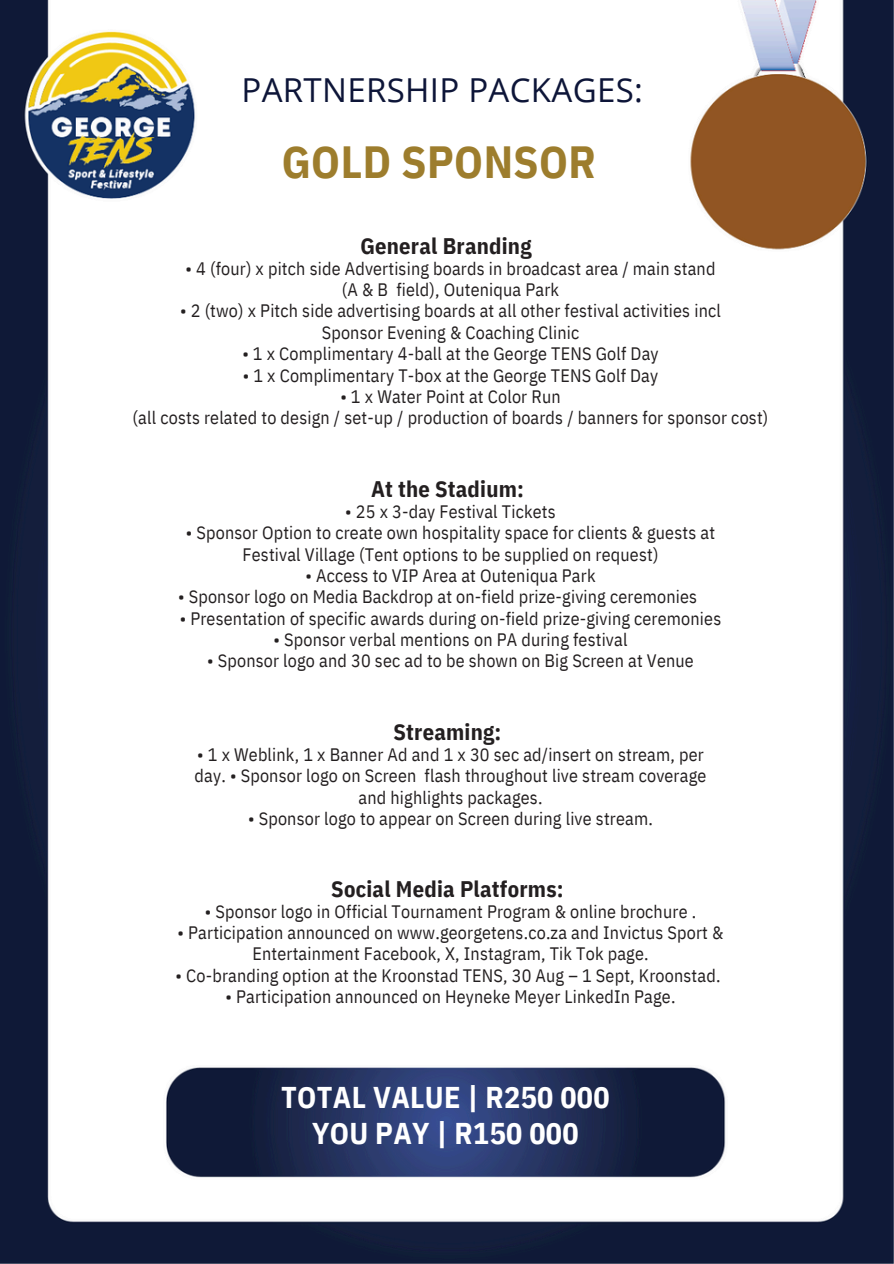
<style>
.page{position:relative;width:894px;height:1264px;background:#fff}
.page>*{position:absolute;margin:0;border:0;box-sizing:border-box;transform-origin:0 0}
.t1{font:700 45px "IBM Plex Sans Cond";letter-spacing:.01em;color:#9d7d2d}
.t2{font:33px "Open Sans";letter-spacing:.01em;color:#0d1538}
.t3{font:700 30px/36px "IBM Plex Sans Cond";letter-spacing:.01em;color:#fff;text-align:center}
.t4{font:700 22.5px "IBM Plex Sans Cond";letter-spacing:.01em;color:#231f20}
.t5{font:18px/21.3px "IBM Plex Sans Cond";letter-spacing:.01em;color:#231f20;text-align:center}
</style>
<div class="page">
<img style="left:0;top:0;width:893px;height:1263px">
<p class="t2" style="left:241px;top:66px;width:402px">PARTNERSHIP PACKAGES:</p>
<p class="t1" style="left:282px;top:131px;width:315px">GOLD SPONSOR</p>
<h4 class="t4" style="left:360px;top:231px;width:172px">General Branding</h4>
<p class="t5" style="left:185px;top:257px;width:531px">• 4 (four) x pitch side Advertising boards in broadcast area / main stand</p>
<p class="t5" style="left:342px;top:278px;width:219px">(A &amp; B field), Outeniqua Park</p>
<h4 class="t5" style="left:180px;top:300px;width:542px">• 2 (two) x Pitch side advertising boards at all other festival activities incl</h4>
<p class="t5" style="left:321px;top:321px;width:259px">Sponsor Evening &amp; Coaching Clinic</p>
<p class="t5" style="left:242px;top:343px;width:418px">• 1 x Complimentary 4-ball at the George TENS Golf Day</p>
<h4 class="t5" style="left:243px;top:364px;width:417px">• 1 x Complimentary T-box at the George TENS Golf Day</h4>
<p class="t5" style="left:340px;top:385px;width:222px">• 1 x Water Point at Color Run</p>
<p class="t5" style="left:133px;top:407px;width:637px">(all costs related to design / set-up / production of boards / banners for sponsor cost)</p>
<h1 class="t4" style="left:371px;top:474px;width:154px">At the Stadium:</h1>
<p class="t5" style="left:345px;top:500px;width:212px">• 25 x 3-day Festival Tickets</p>
<p class="t5" style="left:186px;top:521px;width:530px">• Sponsor Option to create own hospitality space for clients &amp; guests at<br>Festival Village (Tent options to be supplied on request)</p>
<p class="t5" style="left:305px;top:564px;width:291px">• Access to VIP Area at Outeniqua Park</p>
<p class="t5" style="left:178px;top:586px;width:520px">• Sponsor logo on Media Backdrop at on-field prize-giving ceremonies</p>
<p class="t5" style="left:180px;top:607px;width:542px">• Presentation of specific awards during on-field prize-giving ceremonies</p>
<p class="t5" style="left:273px;top:628px;width:355px">• Sponsor verbal mentions on PA during festival</p>
<h4 class="t5" style="left:207px;top:650px;width:488px">• Sponsor logo and 30 sec ad to be shown on Big Screen at Venue</h4>
<h3 class="t4" style="left:393px;top:717px;width:109px">Streaming:</h3>
<p class="t5" style="left:195px;top:743px;width:513px">• 1 x Weblink, 1 x Banner Ad and 1 x 30 sec ad/insert on stream, per day. • Sponsor logo on Screen flash throughout live stream coverage and highlights packages.</p>
<p class="t5" style="left:248px;top:807px;width:406px">• Sponsor logo to appear on Screen during live stream.</p>
<p class="t4" style="left:331px;top:873px;width:234px">Social Media Platforms:</p>
<p class="t5" style="left:205px;top:900px;width:492px">• Sponsor logo in Official Tournament Program &amp; online brochure .</p>
<p class="t5" style="left:177px;top:921px;width:547px">• Participation announced on www.georgetens.co.za and Invictus Sport &amp;<br>Entertainment Facebook, X, Instagram, Tik Tok page.</p>
<p class="t5" style="left:175px;top:964px;width:546px">• Co-branding option at the Kroonstad TENS, 30 Aug – 1 Sept, Kroonstad.</p>
<p class="t5" style="left:225px;top:985px;width:451px">• Participation announced on Heyneke Meyer LinkedIn Page.</p>
<h2 class="t3" style="left:281px;top:1078px;width:330px">TOTAL VALUE | R250 000<br>YOU PAY | R150 000</h2>
</div>
